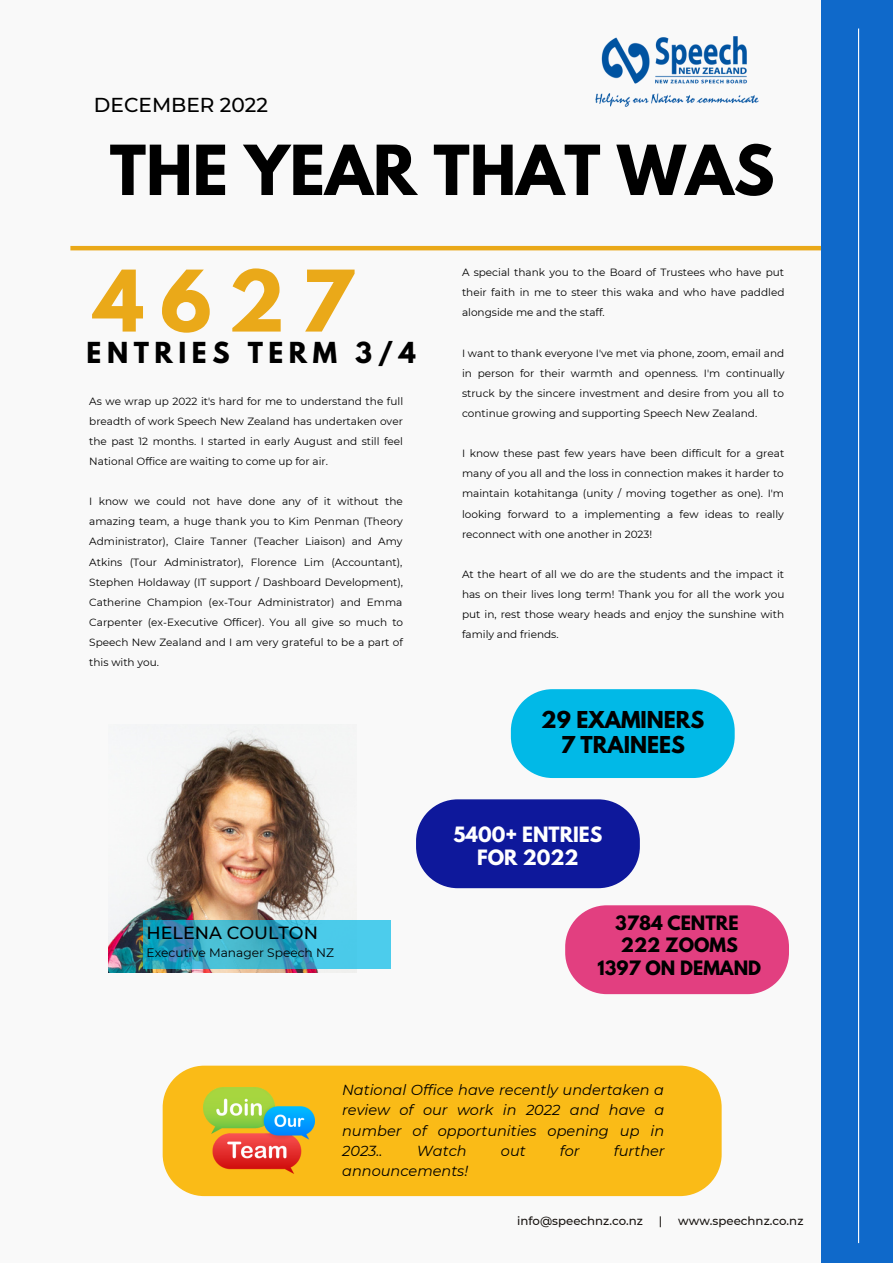
<style>
.page{position:relative;width:893px;height:1264px;background:#fff}
.page>*{position:absolute;margin:0;border:0;box-sizing:border-box;transform-origin:0 0}
.t1{font:700 75.15px "League Spartan";color:#eaa919}
.t2{font:700 61.05px "League Spartan";color:#000}
.t3{font:700 25.65px "League Spartan";letter-spacing:.215em;color:#000}
.t4{font:700 20.55px/25.8px "League Spartan";color:#000;text-align:center}
.t5{font:500 20.1px "Montserrat";color:#000}
.t6{font:700 18.75px/23.5px "League Spartan";color:#fff;text-align:center}
.t7{font:700 17.55px/22.5px "League Spartan";color:#000;text-align:center}
.t8{font:500 17.55px "Montserrat";color:#000}
.t9{font:italic 14.55px/20.2px "Montserrat";color:#000;text-align:justify}
.t10{font:12.15px "Montserrat";color:#000}
.t11{font:500 11.7px "Montserrat";color:#171310}
.t12{font:10.5px/20.1px "Montserrat";color:#000;text-align:justify}
</style>
<div class="page">
<div style="left:0;top:0;width:892px;height:1262px;background:#f9f9f9"></div>
<hr style="left:70px;top:246px;width:751px;height:4px;background:#eaa919">
<div style="left:821px;top:0;width:71px;height:1262px;background:#0f69ca"></div>
<svg style="left:511px;top:689px;width:223px;height:89px;background:#13bde8"></svg>
<svg style="left:416px;top:799px;width:223px;height:89px;background:#1f28a2"></svg>
<svg style="left:565px;top:905px;width:224px;height:89px;background:#e34d89"></svg>
<hr style="left:857px;top:28px;width:2px;height:1214px;background:#fff">
<img style="left:595px;top:36px;width:164px;height:71px">
<div style="left:163px;top:1065px;width:558px;height:131px;background:#fabb17"></div>
<img style="left:203px;top:1087px;width:111px;height:86px">
<img style="left:109px;top:729px;width:248px;height:243px">
<svg style="left:143px;top:920px;width:247px;height:48px;background:#3cb2d0"></svg>
<h3 class="t5" style="left:94px;top:92px;width:175px">DECEMBER 2022</h3>
<h2 class="t2" style="left:110px;top:140px;width:666px">THE YEAR THAT WAS</h2>
<h1 class="t1" style="left:94px;top:264px;width:260px">4627</h1>
<h3 class="t3" style="left:87px;top:340px;width:331px">ENTRIES TERM 3/4</h3>
<p class="t12" style="left:89px;top:391px;width:315px">As we wrap up 2022 it's hard for me to understand the full breadth of work Speech New Zealand has undertaken over the past 12 months. I started in early August and still feel National Office are waiting to come up for air.</p>
<p class="t12" style="left:89px;top:491px;width:315px">I know we could not have done any of it without the amazing team, a huge thank you to Kim Penman (Theory Administrator), Claire Tanner (Teacher Liaison) and Amy Atkins (Tour Administrator), Florence Lim (Accountant), Stephen Holdaway (IT support / Dashboard Development), Catherine Champion (ex-Tour Administrator) and Emma Carpenter (ex-Executive Officer). You all give so much to Speech New Zealand and I am very grateful to be a part of this with you.</p>
<h3 class="t8" style="left:146px;top:922px;width:173px">HELENA COULTON</h3>
<p class="t10" style="left:146px;top:945px;width:189px">Executive Manager Speech NZ</p>
<p class="t12" style="left:462px;top:262px;width:324px">A special thank you to the Board of Trustees who have put their faith in me to steer this waka and who have paddled alongside me and the staff.</p>
<p class="t12" style="left:462px;top:343px;width:324px">I want to thank everyone I've met via phone, zoom, email and in person for their warmth and openness. I'm continually struck by the sincere investment and desire from you all to continue growing and supporting Speech New Zealand.</p>
<p class="t12" style="left:462px;top:443px;width:324px">I know these past few years have been difficult for a great many of you all and the loss in connection makes it harder to maintain kotahitanga (unity / moving together as one). I'm looking forward to a implementing a few ideas to really reconnect with one another in 2023!</p>
<p class="t12" style="left:462px;top:564px;width:324px">At the heart of all we do are the students and the impact it has on their lives long term! Thank you for all the work you put in, rest those weary heads and enjoy the sunshine with family and friends.</p>
<h3 class="t4" style="left:541px;top:709px;width:165px">29 EXAMINERS<br>7 TRAINEES</h3>
<h3 class="t6" style="left:453px;top:824px;width:150px">5400+ ENTRIES<br>FOR 2022</h3>
<h3 class="t7" style="left:597px;top:913px;width:165px">3784 CENTRE<br>222 ZOOMS<br>1397 ON DEMAND</h3>
<h3 class="t9" style="left:342px;top:1079px;width:324px">National Office have recently undertaken a review of our work in 2022 and have a number of opportunities opening up in 2023..</h3>
<h3 class="t9" style="left:417px;top:1140px;width:51px">Watch</h3>
<h3 class="t9" style="left:501px;top:1140px;width:26px">out</h3>
<h3 class="t9" style="left:560px;top:1140px;width:21px">for</h3>
<h3 class="t9" style="left:614px;top:1140px;width:52px">further</h3>
<h3 class="t9" style="left:342px;top:1160px;width:127px">announcements!</h3>
<p class="t11" style="left:517px;top:1213px;width:127px">info@speechnz.co.nz</p>
<p class="t11" style="left:658px;top:1213px;width:5px">|</p>
<p class="t11" style="left:678px;top:1213px;width:127px">www.speechnz.co.nz</p>
</div>
